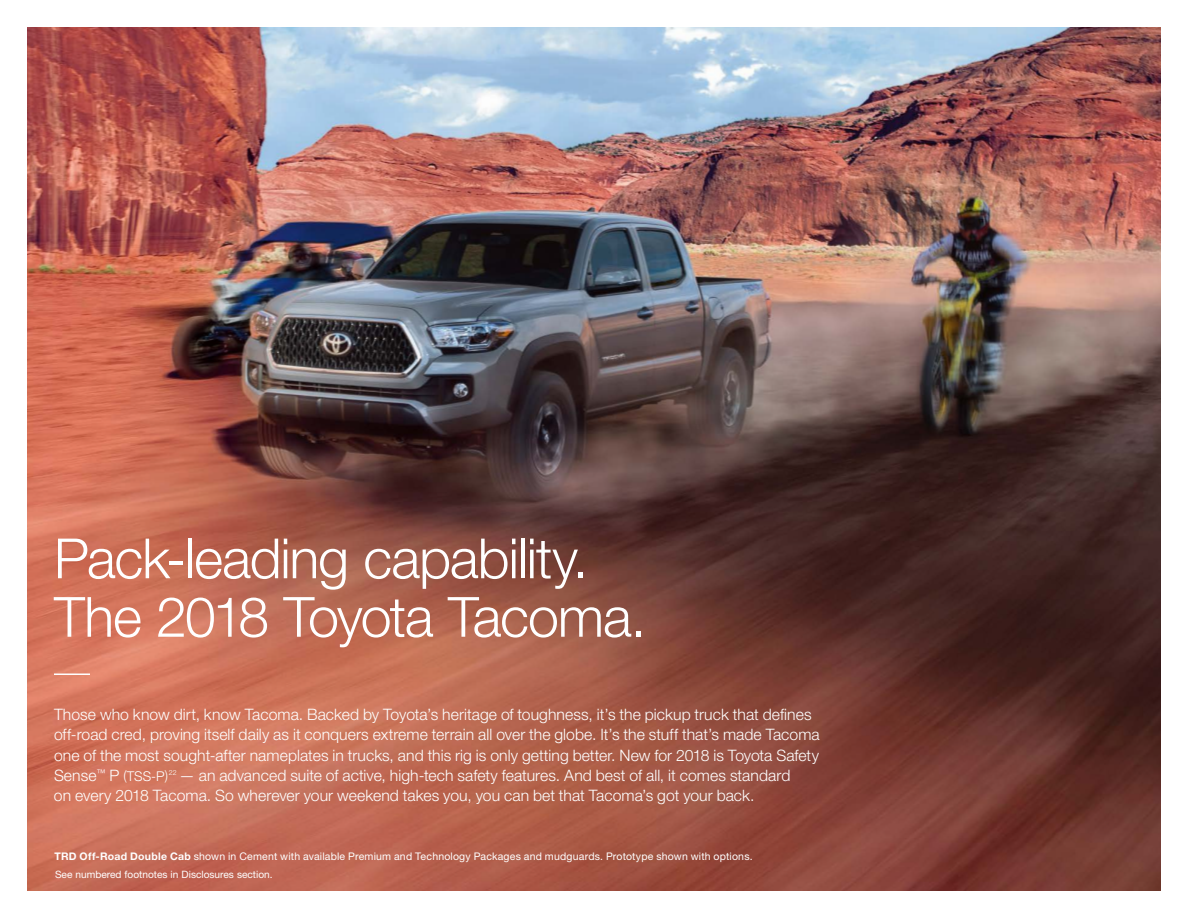
<style>
.page{position:relative;width:1188px;height:918px;background:#fff}
.page>*{position:absolute;margin:0;border:0;box-sizing:border-box;transform-origin:0 0}
.t1{font:300 55.5px/58.5px "Helvetica Neue LT Std";letter-spacing:-.02em;color:#fff}
.t2{font:300 15.75px/20.2px "Helvetica Neue LT Std";letter-spacing:.005em;color:#fff}
.t3{font:300 13.5px "Helvetica Neue LT Std";color:#fff}
.t4{font:10.5px "Helvetica Neue LT Std";letter-spacing:.015em;color:#fff}
.t5{font:10.2px "Helvetica Neue LT Std";color:#fff}
.s1{font-size:15.75px}
.s2{font-weight:700}
</style>
<div class="page">
<img style="left:27px;top:27px;width:1134px;height:864px">
<hr style="left:54px;top:674px;width:36px;height:1px;background:#fff">
<h1 class="t1" style="left:54px;top:528px;width:593px">Pack-leading capability.<br>The 2018 Toyota Tacoma.</h1>
<p class="t2" style="left:54px;top:704px;width:767px">Those who know dirt, know Tacoma. Backed by Toyota’s heritage of toughness, it’s the pickup truck that defines off-road cred, proving itself daily as it conquers extreme terrain all over the globe. It’s the stuff that’s made Tacoma one of the most sought-after nameplates in trucks, and this rig is only getting better. New for 2018 is Toyota Safety</p>
<p class="t3" style="left:54px;top:768px;width:124px"><span class="s1">Sense</span><sup>™</sup> <span class="s1">P</span> (TSS-P)<sup>22</sup></p>
<p class="t2" style="left:54px;top:765px;width:738px;text-indent:125px">— an advanced suite of active, high-tech safety features. And best of all, it comes standard on every 2018 Tacoma. So wherever your weekend takes you, you can bet that Tacoma’s got your back.</p>
<p class="t4" style="left:54px;top:850px;width:700px"><span class="s2">TRD Off-Road Double Cab</span> shown in Cement with available Premium and Technology Packages and mudguards. Prototype shown with options.</p>
<p class="t5" style="left:55px;top:868px;width:219px">See numbered footnotes in Disclosures section.</p>
</div>
